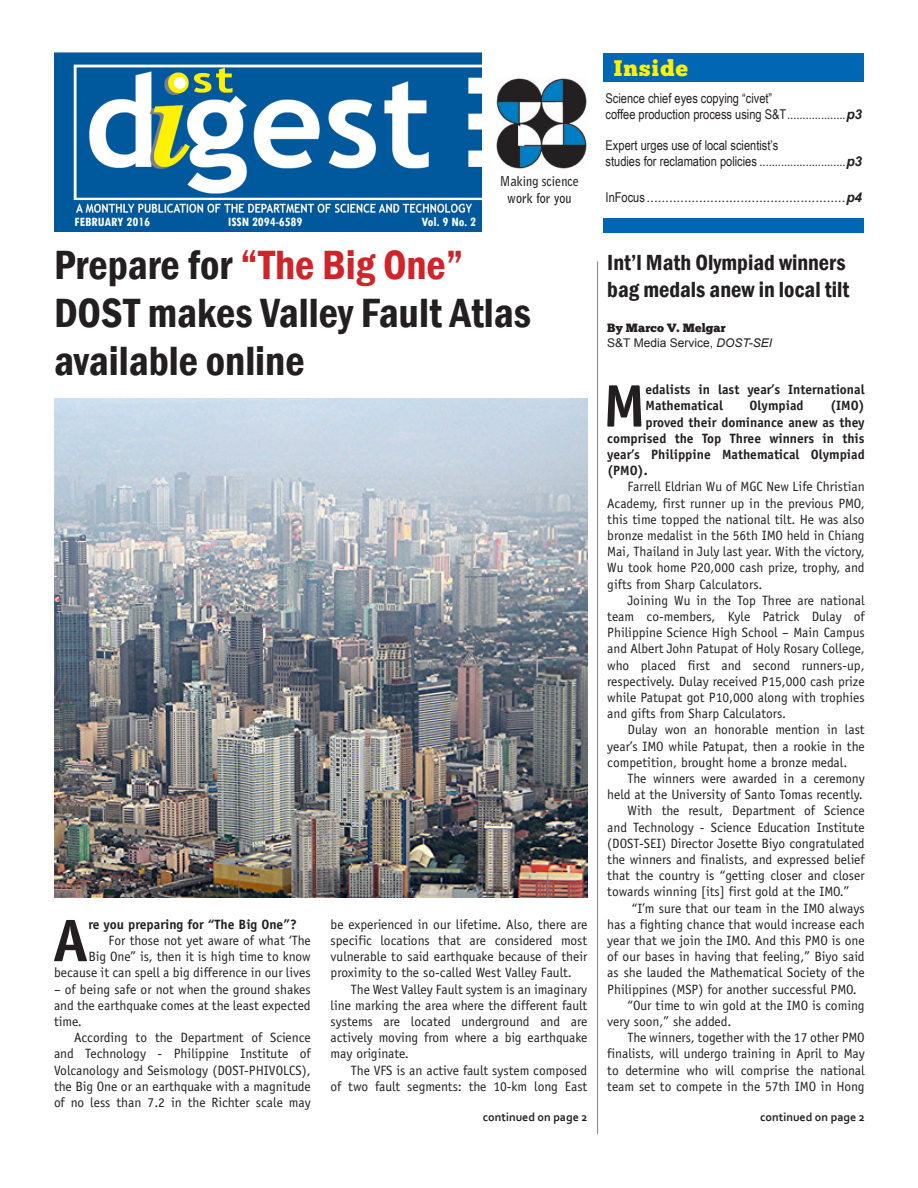
<style>
.page{position:relative;width:918px;height:1188px;background:#fff}
.page>*{position:absolute;margin:0;border:0;box-sizing:border-box;transform-origin:0 0}
.Digest_1st_paragraph{font:700 60.15px "Officina Sans";color:#231f20}
.Digest_Title_story{font:600 condensed 42px/48px "Franklin Gothic";color:#231f20}
.Digest_Title_story-2{font:600 condensed 22.5px/27px "Franklin Gothic";color:#231f20}
.t1{font:22.5px "Chunk Five";letter-spacing:.05em;color:#fff101}
.Digest_BODYTEXT{font:13.5px/16.2px "Officina Sans";color:#231f20;text-align:justify}
.Digest_1st_paragraph-2{font:700 13.5px/16.2px "Officina Sans";color:#231f20}
.DIGEST_TOC{font:13.5px/16.5px "Arial Narrow";color:#231f20}
.DIGEST_TOC-2{font:italic 13.5px "Arial";color:#231f20}
.t2{font:700 condensed 13.5px "Tw Cen";color:#fff}
.t3{font:700 13.5px/16.2px "Bell Gothic Std";color:#231f20;text-align:center;scale:.9 1}
.jumper_destination{font:700 12px "Corbel";color:#231f20}
.Digest_2BYLine{font:12px "Arial";color:#231f20}
.Digest_1st_BYLine{font:12px "Chunk Five";letter-spacing:.01em;color:#231f20}
.s1{font-family:"Arial";font-weight:700;font-style:italic}
.s2{font-family:"Arial Narrow";font-style:normal}
.s3{font-weight:700}
.s4{color:#d1232a}
.s5{font-style:italic}
</style>
<div class="page">
<img style="left:54px;top:398px;width:533px;height:499px">
<div style="left:54px;top:213px;width:427px;height:18px;background:#00599d"></div>
<div style="left:604px;top:218px;width:260px;height:15px;background:#0167b4"></div>
<div style="left:604px;top:53px;width:260px;height:28px;background:#0167b4"></div>
<img style="left:54px;top:53px;width:428px;height:161px">
<img style="left:496px;top:78px;width:91px;height:91px">
<svg style="left:518px;top:125px;width:6px;height:21px"></svg>
<hr style="left:597px;top:261px;width:1px;height:873px;background:#231f20">
<p class="t1" style="left:614px;top:55px;width:76px">Inside</p>
<p class="DIGEST_TOC" style="left:606px;top:89px;width:258px">Science chief eyes copying “civet”<br>coffee production process using S&amp;T...................<span class="s1">p3</span></p>
<p class="t2" style="left:75px;top:213px;width:77px">FEBRUARY 2016</p>
<p class="t2" style="left:228px;top:213px;width:76px">ISSN 2094-6589</p>
<p class="t2" style="left:421px;top:213px;width:56px">Vol. 9 No. 2</p>
<p class="t3" style="left:500px;top:174px;width:89px">Making science work for you</p>
<p class="DIGEST_TOC" style="left:606px;top:136px;width:258px">Expert urges use of local scientist’s<br>studies for reclamation policies ............................<span class="s1">p3</span></p>
<p class="DIGEST_TOC-2" style="left:606px;top:189px;width:258px"><span class="s2">InFocus</span> .....................................................<span class="s3">p4</span></p>
<p class="Digest_Title_story" style="left:54px;top:240px;width:479px">Prepare for <span class="s4">“The Big One”<br></span>DOST makes Valley Fault Atlas available online</p>
<p class="Digest_Title_story-2" style="left:607px;top:249px;width:244px">Int’l Math Olympiad winners bag medals anew in local tilt</p>
<p class="Digest_1st_BYLine" style="left:607px;top:321px;width:120px">By Marco V. Melgar</p>
<p class="Digest_2BYLine" style="left:607px;top:335px;width:166px">S&amp;T Media Service, <span class="s5">DOST-SEI</span></p>
<p class="Digest_1st_paragraph" style="left:603px;top:369px;width:44px">M</p>
<p class="Digest_1st_paragraph-2" style="left:646px;top:381px;width:221px">edalists in last year’s International<br>Mathematical</p>
<p class="Digest_1st_paragraph-2" style="left:750px;top:398px;width:55px">Olympiad</p>
<p class="Digest_1st_paragraph-2" style="left:830px;top:398px;width:36px">(IMO)</p>
<p class="Digest_1st_paragraph-2" style="left:646px;top:414px;width:221px">proved their dominance anew as they</p>
<p class="Digest_1st_paragraph-2" style="left:607px;top:430px;width:259px">comprised the Top Three winners in this</p>
<p class="Digest_1st_paragraph-2" style="left:607px;top:446px;width:259px">year’s Philippine Mathematical Olympiad</p>
<p class="Digest_1st_paragraph-2" style="left:607px;top:462px;width:42px">(PMO).</p>
<p class="Digest_BODYTEXT" style="left:607px;top:479px;width:259px;text-indent:20px">Farrell Eldrian Wu of MGC New Life Christian Academy, first runner up in the previous PMO, this time topped the national tilt. He was also bronze medalist in the 56th IMO held in Chiang Mai, Thailand in July last year. With the victory, Wu took home P20,000 cash prize, trophy, and gifts from Sharp Calculators.</p>
<p class="Digest_BODYTEXT" style="left:607px;top:592px;width:259px;text-indent:20px">Joining Wu in the Top Three are national team co-members, Kyle Patrick Dulay of Philippine Science High School – Main Campus and Albert John Patupat of Holy Rosary College, who placed first and second runners-up, respectively. Dulay received P15,000 cash prize while Patupat got P10,000 along with trophies and gifts from Sharp Calculators.</p>
<p class="Digest_BODYTEXT" style="left:607px;top:722px;width:259px;text-indent:20px">Dulay won an honorable mention in last year’s IMO while Patupat, then a rookie in the competition, brought home a bronze medal.</p>
<p class="Digest_BODYTEXT" style="left:607px;top:770px;width:259px;text-align:right">The winners were awarded in a ceremony held at the University of Santo Tomas recently.</p>
<p class="Digest_BODYTEXT" style="left:607px;top:803px;width:259px;text-indent:20px">With the result, Department of Science and Technology - Science Education Institute (DOST-SEI) Director Josette Biyo congratulated the winners and finalists, and expressed belief that the country is “getting closer and closer towards winning [its] first gold at the IMO.”</p>
<p class="Digest_BODYTEXT" style="left:607px;top:900px;width:259px;text-indent:25px">“I’m sure that our team in the IMO always has a fighting chance that would increase each year that we join the IMO. And this PMO is one of our bases in having that feeling,” Biyo said as she lauded the Mathematical Society of the Philippines (MSP) for another successful PMO.</p>
<p class="Digest_BODYTEXT" style="left:607px;top:997px;width:259px;text-indent:20px">“Our time to win gold at the IMO is coming very soon,” she added.</p>
<p class="Digest_BODYTEXT" style="left:607px;top:1030px;width:259px;text-indent:20px">The winners, together with the 17 other PMO finalists, will undergo training in April to May to determine who will comprise the national team set to compete in the 57th IMO in Hong</p>
<p class="Digest_1st_paragraph" style="left:53px;top:903px;width:37px">A</p>
<p class="Digest_1st_paragraph-2" style="left:88px;top:916px;width:210px">re you preparing for “The Big One”?</p>
<p class="Digest_BODYTEXT" style="left:331px;top:916px;width:258px">be experienced in our lifetime. Also, there are specific locations that are considered most vulnerable to said earthquake because of their proximity to the so-called West Valley Fault.</p>
<p class="Digest_BODYTEXT" style="left:331px;top:981px;width:258px;text-indent:20px">The West Valley Fault system is an imaginary line marking the area where the different fault systems are located underground and are actively moving from where a big earthquake may originate.</p>
<p class="Digest_BODYTEXT" style="left:331px;top:1062px;width:258px;text-align:right">The VFS is an active fault system composed<br>of two fault segments: the 10-km long East</p>
<p class="jumper_destination" style="left:483px;top:1110px;width:106px">continued on page 2</p>
<p class="jumper_destination" style="left:760px;top:1110px;width:106px">continued on page 2</p>
<p class="Digest_BODYTEXT" style="left:54px;top:932px;width:258px;text-align:right">For those not yet aware of what ‘The<br>Big One” is, then it is high time to know because it can spell a big difference in our lives</p>
<p class="Digest_BODYTEXT" style="left:54px;top:981px;width:258px">– of being safe or not when the ground shakes and the earthquake comes at the least expected time.</p>
<p class="Digest_BODYTEXT" style="left:54px;top:1030px;width:258px;text-indent:20px">According to the Department of Science and Technology - Philippine Institute of Volcanology and Seismology (DOST-PHIVOLCS), the Big One or an earthquake with a magnitude of no less than 7.2 in the Richter scale may</p>
</div>
